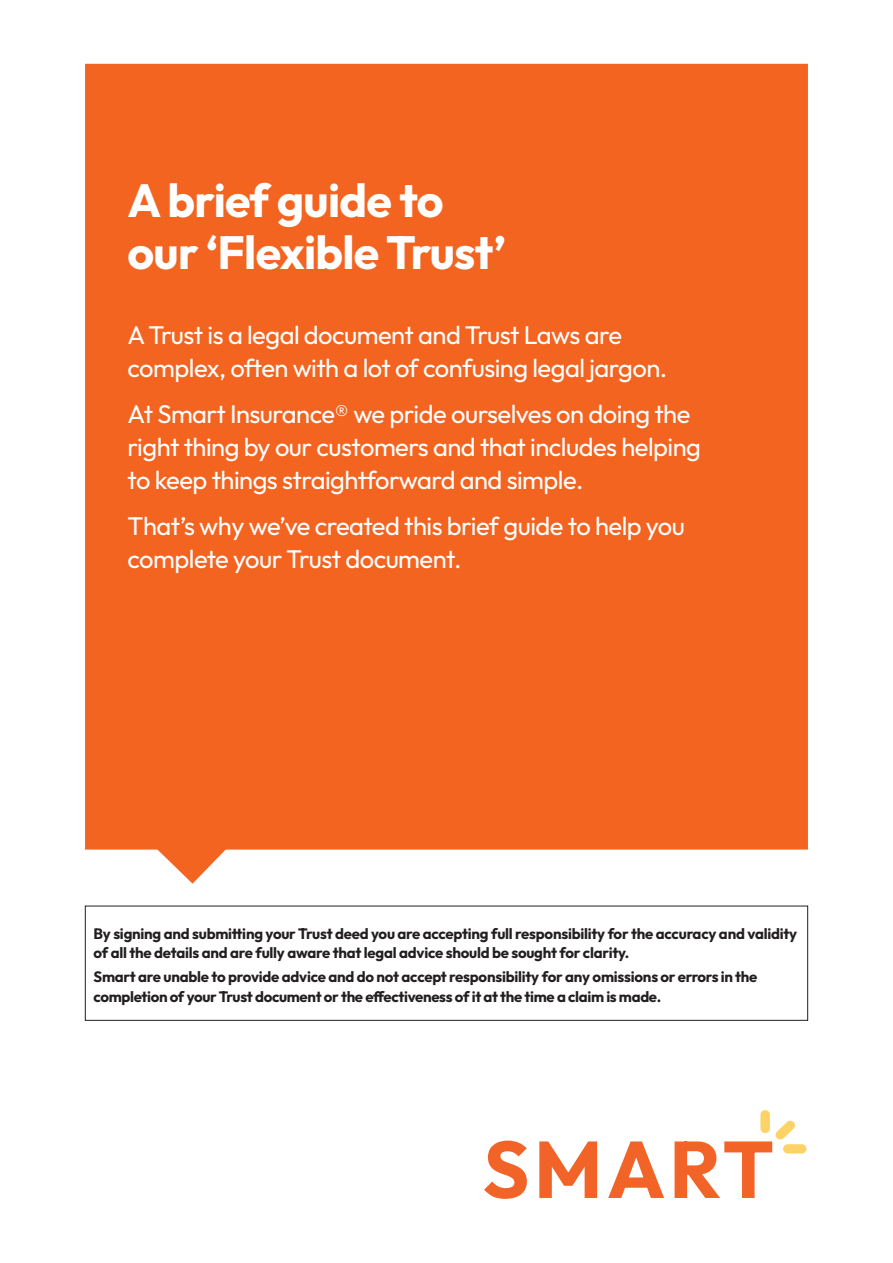
<style>
.page{position:relative;width:893px;height:1263px;background:#fff}
.page>*{position:absolute;margin:0;border:0;box-sizing:border-box;transform-origin:0 0}
.Section_Heading_-_or{font:700 46.5px/52.5px "Outfit";letter-spacing:-.015em;color:#fff}
.t1{font:25.5px/33px "Outfit";letter-spacing:-.02em;color:#fff}
.body_copy{font:700 15px/19.5px "Outfit";letter-spacing:-.015em;color:#231f20}
</style>
<div class="page">
<div style="left:85px;top:63px;width:723px;height:787px;background:#f36421"></div>
<div style="left:760px;top:1110px;width:10px;height:23px;background:#fdd367;border-radius:5px"></div>
<div style="left:783px;top:1144px;width:23px;height:9px;background:#fdd367;border-radius:5px"></div>
<svg style="left:484px;top:1140px;width:43px;height:59px"></svg>
<svg style="left:539px;top:1141px;width:58px;height:57px"></svg>
<svg style="left:608px;top:1141px;width:56px;height:57px"></svg>
<svg style="left:675px;top:1120px;width:120px;height:78px"></svg>
<svg style="left:144px;top:836px;width:95px;height:48px"></svg>
<p class="Section_Heading_-_or" style="left:128px;top:174px;width:380px">A brief guide to our ‘Flexible Trust’</p>
<p class="t1" style="left:128px;top:319px;width:541px">A Trust is a legal document and Trust Laws are complex, often with a lot of confusing legal jargon.</p>
<p class="t1" style="left:128px;top:398px;width:575px">At Smart Insurance® we pride ourselves on doing the right thing by our customers and that includes helping to keep things straightforward and simple.</p>
<p class="t1" style="left:128px;top:509px;width:559px">That’s why we’ve created this brief guide to help you complete your Trust document.</p>
<p class="body_copy" style="left:94px;top:924px;width:705px">By signing and submitting your Trust deed you are accepting full responsibility for the accuracy and validity of all the details and are fully aware that legal advice should be sought for clarity.</p>
<p class="body_copy" style="left:94px;top:967px;width:665px">Smart are unable to provide advice and do not accept responsibility for any omissions or errors in the completion of your Trust document or the effectiveness of it at the time a claim is made.</p>
</div>
